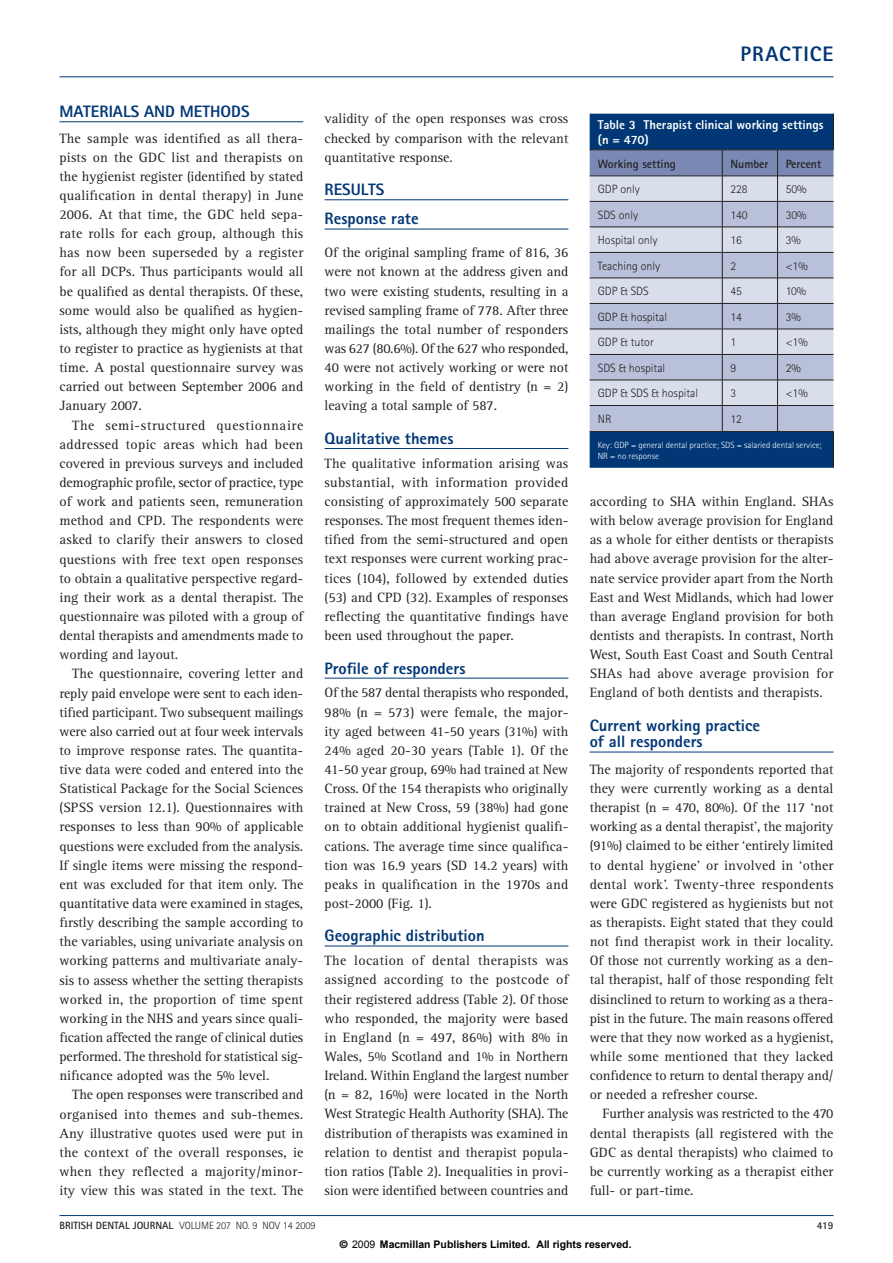
<style>
.page{position:relative;width:893px;height:1263px;background:#fff}
.page>*{position:absolute;margin:0;border:0;box-sizing:border-box;transform-origin:0 0}
.t1{font:800 21px "Rotis Sans Serif";letter-spacing:.055em;color:#013775}
.t2{font:800 16.5px/29.2px "Rotis Sans Serif";color:#013775}
.t3{font:13.95px/19.2px "Rotis Serif";color:#231f20;text-align:justify}
.t4{font:800 12.75px/15px "Rotis Sans Serif";color:#fff}
.t5{font:300 12px "Rotis Sans Serif";color:#231f20}
.t6{font:700 12px "Rotis Sans Serif";color:#231f20}
.t7{font:700 10.5px "Arial";color:#000}
.t8{font:300 10.5px "Rotis Sans Serif";color:#231f20}
.t9{font:700 10.5px "Rotis Sans Serif";color:#231f20}
.t10{font:300 9px/10.5px "Rotis Sans Serif";color:#fff}
.s1{font-weight:700}
.s2{font-family:"Helvetica"}
.s3{font-weight:400}
</style>
<div class="page">
<hr style="left:59px;top:76px;width:774px;height:1px;background:#013775">
<hr style="left:325px;top:199px;width:243px;height:1px;background:#013775">
<hr style="left:325px;top:229px;width:243px;height:1px;background:#013775">
<hr style="left:325px;top:448px;width:243px;height:1px;background:#013775">
<hr style="left:325px;top:678px;width:243px;height:1px;background:#013775">
<hr style="left:325px;top:946px;width:243px;height:1px;background:#013775">
<hr style="left:590px;top:752px;width:243px;height:1px;background:#013775">
<hr style="left:59px;top:121px;width:244px;height:1px;background:#013775">
<div style="left:590px;top:114px;width:243px;height:354px;background:#013775"></div>
<hr style="left:833px;top:114px;width:1px;height:35px;background:#231f20">
<hr style="left:590px;top:149px;width:244px;height:1px;background:#231f20">
<hr style="left:590px;top:431px;width:244px;height:1px;background:#231f20">
<hr style="left:833px;top:432px;width:1px;height:36px;background:#231f20">
<svg style="left:590px;top:150px;width:243px;height:281px;background:#bbc1d5"></svg>
<hr style="left:590px;top:405px;width:243px;height:1px;background:#231f20">
<hr style="left:59px;top:1215px;width:774px;height:1px;background:#013775">
<p class="t2" style="left:59px;top:99px;width:192px">MATERIALS AND METHODS</p>
<p class="t3" style="left:59px;top:130px;width:245px">The sample was identified as all thera&shy;pists on the GDC list and therapists on the hygienist register (identified by stated qualification in dental therapy) in June 2006. At that time, the GDC held sepa&shy;rate rolls for each group, although this has now been superseded by a register for all DCPs. Thus participants would all be qualified as dental therapists. Of these, some would also be qualified as hygien&shy;ists, although they might only have opted to register to practice as hygienists at that time. A postal questionnaire survey was carried out between September 2006 and January 2007.</p>
<p class="t3" style="left:59px;top:417px;width:245px;text-indent:13px">The semi-structured questionnaire addressed topic areas which had been covered in previous surveys and included demographic profile, sector of practice, type of work and patients seen, remuneration method and CPD. The respondents were asked to clarify their answers to closed questions with free text open responses to obtain a qualitative perspective regard&shy;ing their work as a dental therapist. The questionnaire was piloted with a group of dental therapists and amendments made to wording and layout.</p>
<p class="t3" style="left:59px;top:665px;width:245px;text-indent:13px">The questionnaire, covering letter and reply paid envelope were sent to each iden&shy;tified participant. Two subsequent mailings were also carried out at four week intervals to improve response rates. The quantita&shy;tive data were coded and entered into the Statistical Package for the Social Sciences (SPSS version 12.1). Questionnaires with responses to less than 90% of applicable questions were excluded from the analysis.<br>If single items were missing the respond&shy;ent was excluded for that item only. The quantitative data were examined in stages, firstly describing the sample according to the variables, using univariate analysis on working patterns and multivariate analy&shy;sis to assess whether the setting therapists worked in, the proportion of time spent working in the NHS and years since quali&shy;fication affected the range of clinical duties performed. The threshold for statistical sig&shy;nificance adopted was the 5% level.</p>
<p class="t3" style="left:59px;top:1086px;width:245px;text-indent:13px">The open responses were transcribed and organised into themes and sub-themes.<br>Any illustrative quotes used were put in the context of the overall responses, ie when they reflected a majority/minor&shy;ity view this was stated in the text. The</p>
<p class="t3" style="left:325px;top:110px;width:245px">validity of the open responses was cross checked by comparison with the relevant quantitative response.</p>
<p class="t2" style="left:325px;top:177px;width:96px">RESULTS<br>Response rate</p>
<p class="t3" style="left:325px;top:244px;width:245px">Of the original sampling frame of 816, 36 were not known at the address given and two were existing students, resulting in a revised sampling frame of 778. After three mailings the total number of responders was 627 (80.6%). Of the 627 who responded, 40 were not actively working or were not working in the field of dentistry (n = 2) leaving a total sample of 587.</p>
<p class="t2" style="left:325px;top:425px;width:130px">Qualitative themes</p>
<p class="t3" style="left:325px;top:455px;width:245px">The qualitative information arising was substantial, with information provided consisting of approximately 500 separate responses. The most frequent themes iden&shy;tified from the semi-structured and open text responses were current working prac&shy;tices (104), followed by extended duties (53) and CPD (32). Examples of responses reflecting the quantitative findings have been used throughout the paper.</p>
<p class="t2" style="left:325px;top:655px;width:142px">Profile of responders</p>
<p class="t3" style="left:325px;top:684px;width:245px">Of the 587 dental therapists who responded, 98% (n = 573) were female, the major&shy;ity aged between 41-50 years (31%) with 24% aged 20-30 years (Table 1). Of the 41-50 year group, 69% had trained at New Cross. Of the 154 therapists who originally trained at New Cross, 59 (38%) had gone on to obtain additional hygienist qualifi&shy;cations. The average time since qualifica&shy;tion was 16.9 years (SD 14.2 years) with peaks in qualification in the 1970s and post-2000 (Fig. 1).</p>
<p class="t2" style="left:325px;top:923px;width:162px">Geographic distribution</p>
<p class="t3" style="left:325px;top:952px;width:245px">The location of dental therapists was assigned according to the postcode of their registered address (Table 2). Of those who responded, the majority were based in England (n = 497, 86%) with 8% in Wales, 5% Scotland and 1% in Northern Ireland. Within England the largest number (n = 82, 16%) were located in the North West Strategic Health Authority (SHA). The distribution of therapists was examined in relation to dentist and therapist popula&shy;tion ratios (Table 2). Inequalities in provi&shy;sion were identified between countries and</p>
<h1 class="t1" style="left:740px;top:47px;width:95px">PRACTICE</h1>
<p class="t4" style="left:598px;top:118px;width:227px">Table 3 Therapist clinical working settings (n = 470)</p>
<p class="t6" style="left:598px;top:160px;width:80px">Working setting</p>
<p class="t6" style="left:730px;top:160px;width:40px">Number</p>
<p class="t6" style="left:786px;top:160px;width:37px">Percent</p>
<p class="t5" style="left:598px;top:185px;width:44px">GDP only</p>
<p class="t5" style="left:730px;top:185px;width:19px">228</p>
<p class="t5" style="left:786px;top:185px;width:22px">50%</p>
<p class="t5" style="left:598px;top:210px;width:42px">SDS only</p>
<p class="t5" style="left:730px;top:210px;width:19px">140</p>
<p class="t5" style="left:786px;top:210px;width:22px">30%</p>
<p class="t5" style="left:598px;top:236px;width:61px">Hospital only</p>
<p class="t5" style="left:730px;top:236px;width:13px">16</p>
<p class="t5" style="left:786px;top:236px;width:17px">3%</p>
<p class="t5" style="left:598px;top:261px;width:64px">Teaching only</p>
<p class="t5" style="left:730px;top:261px;width:7px">2</p>
<p class="t5" style="left:786px;top:261px;width:23px">&lt;1%</p>
<p class="t5" style="left:598px;top:287px;width:52px">GDP &amp; SDS</p>
<p class="t5" style="left:730px;top:287px;width:13px">45</p>
<p class="t5" style="left:786px;top:287px;width:22px">10%</p>
<p class="t5" style="left:598px;top:312px;width:71px">GDP &amp; hospital</p>
<p class="t5" style="left:730px;top:312px;width:13px">14</p>
<p class="t5" style="left:786px;top:312px;width:17px">3%</p>
<p class="t5" style="left:598px;top:338px;width:58px">GDP &amp; tutor</p>
<p class="t5" style="left:730px;top:338px;width:7px">1</p>
<p class="t5" style="left:786px;top:338px;width:23px">&lt;1%</p>
<p class="t5" style="left:598px;top:364px;width:69px">SDS &amp; hospital</p>
<p class="t5" style="left:730px;top:364px;width:7px">9</p>
<p class="t5" style="left:786px;top:364px;width:17px">2%</p>
<p class="t5" style="left:598px;top:389px;width:102px">GDP &amp; SDS &amp; hospital</p>
<p class="t5" style="left:730px;top:389px;width:7px">3</p>
<p class="t5" style="left:786px;top:389px;width:23px">&lt;1%</p>
<p class="t5" style="left:598px;top:415px;width:15px">NR</p>
<p class="t5" style="left:730px;top:415px;width:13px">12</p>
<p class="t10" style="left:598px;top:441px;width:225px">Key: GDP = general dental practice; SDS = salaried dental service;<br>NR = no response</p>
<p class="t3" style="left:590px;top:493px;width:245px">according to SHA within England. SHAs with below average provision for England as a whole for either dentists or therapists had above average provision for the alter&shy;nate service provider apart from the North East and West Midlands, which had lower than average England provision for both dentists and therapists. In contrast, North West, South East Coast and South Central SHAs had above average provision for England of both dentists and therapists.</p>
<p class="t2" style="left:590px;top:719px;width:172px;line-height:16.5px">Current working practice of all responders</p>
<p class="t3" style="left:590px;top:761px;width:245px">The majority of respondents reported that they were currently working as a dental therapist (n = 470, 80%). Of the 117 ‘not working as a dental therapist’, the majority (91%) claimed to be either ‘entirely limited to dental hygiene’ or involved in ‘other dental work’. Twenty-three respondents were GDC registered as hygienists but not as therapists. Eight stated that they could not find therapist work in their locality.<br>Of those not currently working as a den&shy;tal therapist, half of those responding felt disinclined to return to working as a thera&shy;pist in the future. The main reasons offered were that they now worked as a hygienist, while some mentioned that they lacked confidence to return to dental therapy and/ or needed a refresher course.</p>
<p class="t3" style="left:590px;top:1105px;width:245px;text-indent:13px">Further analysis was restricted to the 470 dental therapists (all registered with the GDC as dental therapists) who claimed to be currently working as a therapist either full- or part-time.</p>
<p class="t8" style="left:59px;top:1221px;width:258px"><span class="s1">BRITISH DENTAL JOURNAL</span> VOLUME 207 NO. 9 NOV 14 2009</p>
<p class="t9" style="left:817px;top:1221px;width:18px">419</p>
<p class="t7" style="left:340px;top:1237px;width:293px"><span class="s2">©</span> <span class="s3">2009</span> Macmillan Publishers Limited. All rights reserved.</p>
</div>
